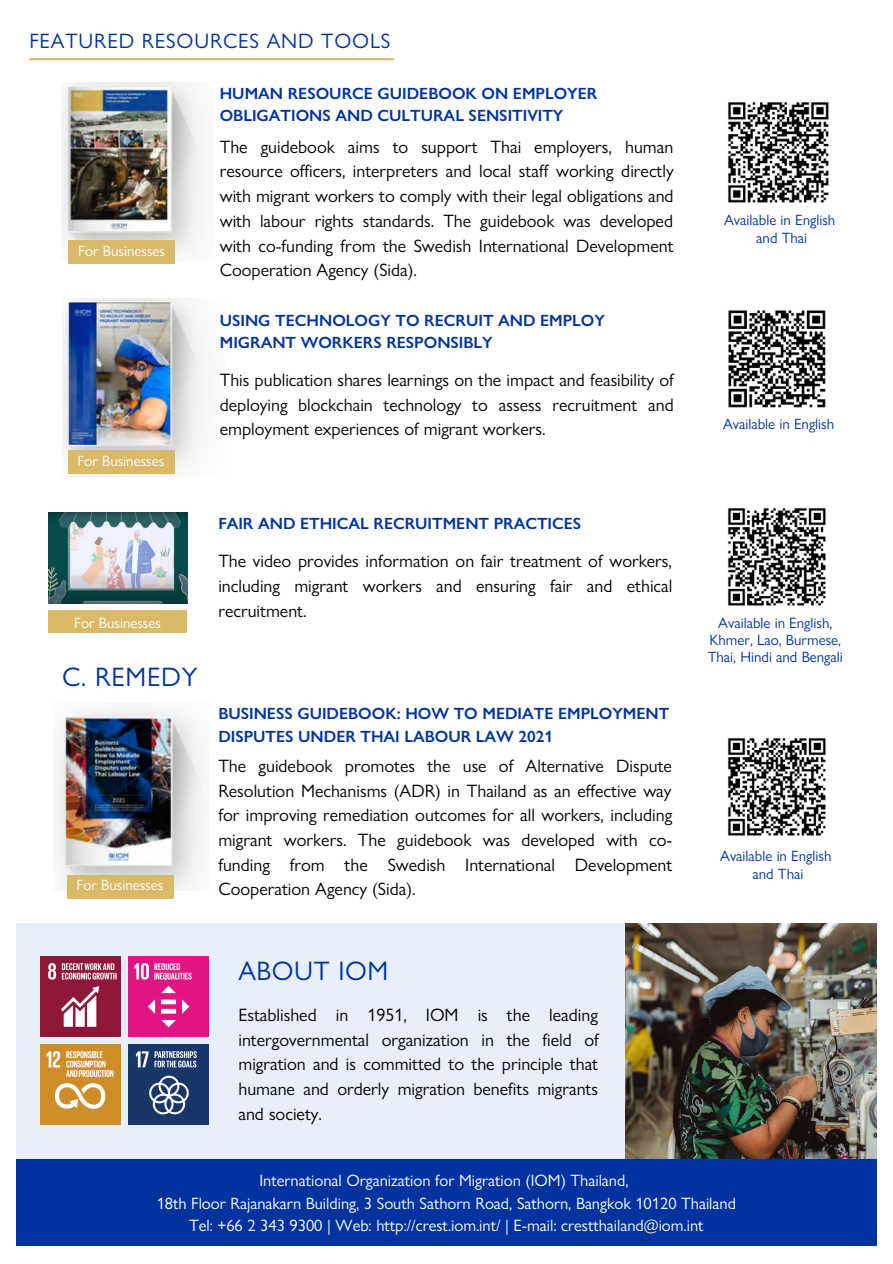
<style>
.page{position:relative;width:893px;height:1264px;background:#fff}
.page>*{position:absolute;margin:0;border:0;box-sizing:border-box;transform-origin:0 0}
.t1{font:26.85px "Gill Sans Nova";letter-spacing:.025em;color:#0033a0}
.t2{font:20.85px "Gill Sans Nova";letter-spacing:.04em;color:#0033a0}
.t3{font:18px/24.8px "Gill Sans Nova";color:#000;text-align:justify}
.t4{font:16.5px/22.5px "Gill Sans Nova";color:#fff;text-align:center}
.t5{font:600 16.35px/22.5px "Gill Sans Nova";color:#0033a0}
.t6{font:15px/18px "Gill Sans Nova";color:#0033a0;text-align:center}
.t7{font:15px "Gill Sans Nova";color:#fff}
</style>
<div class="page">
<img style="left:728px;top:310px;width:98px;height:98px">
<img style="left:62px;top:298px;width:140px;height:177px">
<div style="left:68px;top:450px;width:106px;height:24px;background:#dab968"></div>
<hr style="left:29px;top:58px;width:365px;height:2px;background:#dab968">
<img style="left:62px;top:83px;width:140px;height:173px">
<img style="left:728px;top:102px;width:101px;height:101px">
<div style="left:68px;top:240px;width:107px;height:24px;background:#dab968"></div>
<div style="left:49px;top:610px;width:138px;height:23px;background:#dab968"></div>
<img style="left:49px;top:513px;width:138px;height:91px">
<img style="left:727px;top:507px;width:99px;height:99px">
<img style="left:56px;top:707px;width:148px;height:183px">
<img style="left:727px;top:737px;width:99px;height:99px">
<div style="left:67px;top:875px;width:106px;height:23px;background:#dab968"></div>
<div style="left:16px;top:1158px;width:860px;height:87px;background:#0033a0"></div>
<div style="left:16px;top:923px;width:860px;height:235px;background:#e7effb"></div>
<img style="left:40px;top:956px;width:80px;height:80px">
<img style="left:129px;top:956px;width:79px;height:80px">
<img style="left:40px;top:1044px;width:80px;height:80px">
<img style="left:129px;top:1044px;width:79px;height:80px">
<img style="left:625px;top:923px;width:250px;height:235px">
<p class="t2" style="left:29px;top:24px;width:362px">FEATURED RESOURCES AND TOOLS</p>
<p class="t5" style="left:220px;top:81px;width:379px">HUMAN RESOURCE GUIDEBOOK ON EMPLOYER<br>OBLIGATIONS AND CULTURAL SENSITIVITY</p>
<p class="t3" style="left:220px;top:133px;width:455px">The guidebook aims to support Thai employers, human resource officers, interpreters and local staff working directly with migrant workers to comply with their legal obligations and with labour rights standards. The guidebook was developed with co-funding from the Swedish International Development Cooperation Agency (Sida).</p>
<p class="t7" style="left:78px;top:238px;width:88px">For Businesses</p>
<p class="t7" style="left:78px;top:449px;width:88px">For Businesses</p>
<p class="t7" style="left:74px;top:611px;width:88px">For Businesses</p>
<h1 class="t1" style="left:62px;top:656px;width:137px">C. REMEDY</h1>
<p class="t7" style="left:77px;top:873px;width:88px">For Businesses</p>
<p class="t5" style="left:220px;top:307px;width:387px">USING TECHNOLOGY TO RECRUIT AND EMPLOY<br>MIGRANT WORKERS RESPONSIBLY</p>
<p class="t3" style="left:220px;top:366px;width:455px">This publication shares learnings on the impact and feasibility of deploying blockchain technology to assess recruitment and employment experiences of migrant workers.</p>
<p class="t5" style="left:218px;top:511px;width:364px">FAIR AND ETHICAL RECRUITMENT PRACTICES</p>
<p class="t3" style="left:218px;top:547px;width:455px">The video provides information on fair treatment of workers, including migrant workers and ensuring fair and ethical recruitment.</p>
<p class="t5" style="left:218px;top:701px;width:452px">BUSINESS GUIDEBOOK: HOW TO MEDIATE EMPLOYMENT<br>DISPUTES UNDER THAI LABOUR LAW 2021</p>
<p class="t3" style="left:218px;top:752px;width:455px">The guidebook promotes the use of Alternative Dispute Resolution Mechanisms (ADR) in Thailand as an effective way for improving remediation outcomes for all workers, including migrant workers. The guidebook was developed with co&shy;funding from the Swedish International Development Cooperation Agency (Sida).</p>
<h1 class="t1" style="left:238px;top:949px;width:151px">ABOUT IOM</h1>
<p class="t3" style="left:238px;top:1000px;width:362px">Established in 1951, IOM is the leading intergovernmental organization in the field of migration and is committed to the principle that humane and orderly migration benefits migrants and society.</p>
<p class="t6" style="left:724px;top:209px;width:113px">Available in English and Thai</p>
<p class="t6" style="left:723px;top:413px;width:113px">Available in English</p>
<p class="t6" style="left:707px;top:613px;width:137px;line-height:16.8px">Available in English,<br>Khmer, Lao, Burmese,<br>Thai, Hindi and Bengali</p>
<p class="t6" style="left:720px;top:845px;width:113px">Available in English and Thai</p>
<p class="t4" style="left:157px;top:1168px;width:580px">International Organization for Migration (IOM) Thailand,<br>18th Floor Rajanakarn Building, 3 South Sathorn Road, Sathorn, Bangkok 10120 Thailand<br>Tel: +66 2 343 9300 | Web: http://crest.iom.int/ | E-mail: crestthailand@iom.int</p>
</div>
